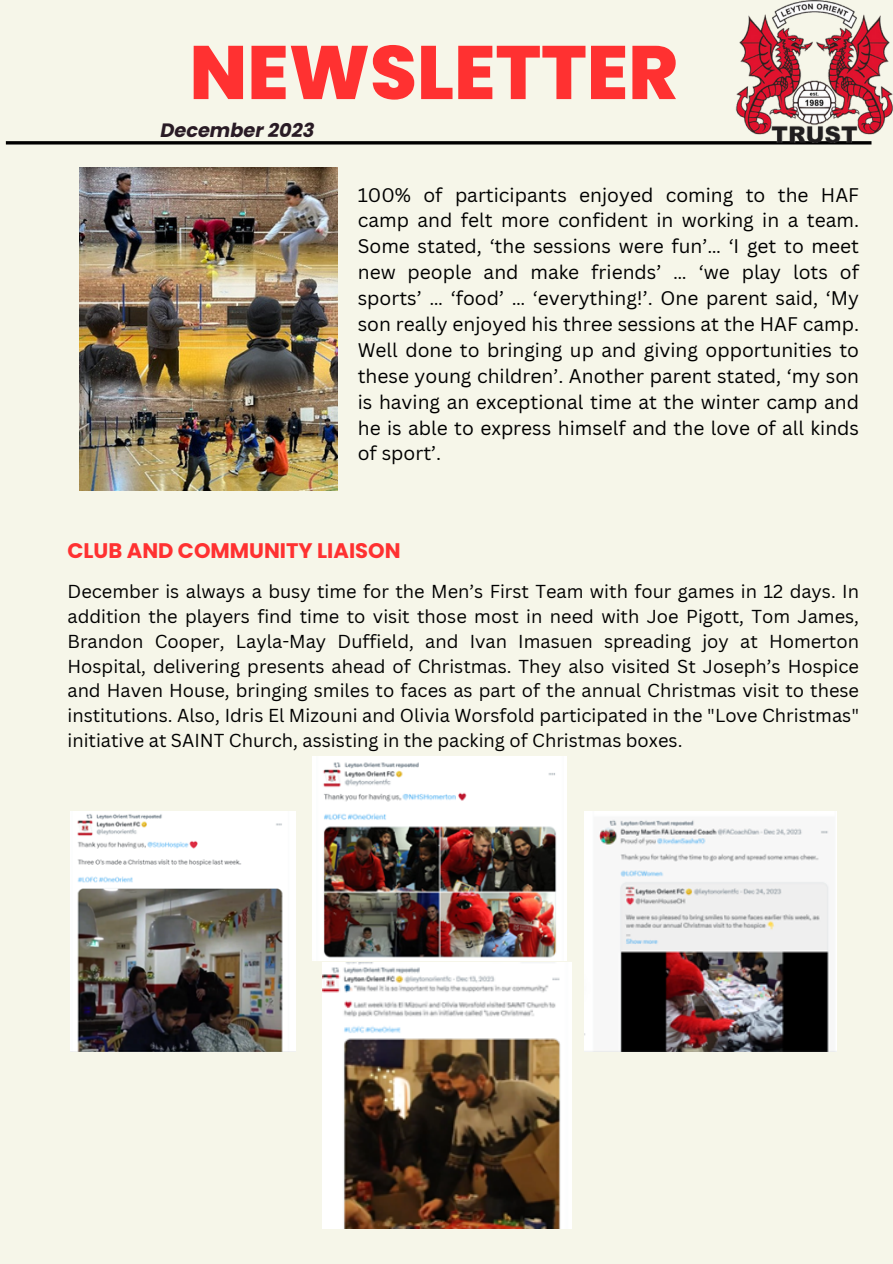
<style>
.page{position:relative;width:893px;height:1264px;background:#fff}
.page>*{position:absolute;margin:0;border:0;box-sizing:border-box;transform-origin:0 0}
.t1{font:800 75.6px "Poppins";color:#ff3131}
.t2{font:700 21px "Poppins";color:#ff3131}
.t3{font:italic 700 19.35px "Poppins";color:#291b25}
.t4{font:19.2px/25.8px "Canva Sans";color:#000;text-align:justify}
.t5{font:18.3px/24.8px "Canva Sans";color:#000;text-align:justify}
</style>
<div class="page">
<div style="left:0;top:0;width:892px;height:1263px;background:#f6f6e9"></div>
<hr style="left:6px;top:141px;width:865px;height:3px;background:#000">
<img style="left:735px;top:0;width:157px;height:142px">
<img style="left:80px;top:167px;width:257px;height:323px">
<img style="left:313px;top:756px;width:253px;height:204px">
<img style="left:70px;top:811px;width:225px;height:240px">
<img style="left:584px;top:811px;width:252px;height:240px">
<img style="left:322px;top:962px;width:249px;height:266px">
<p class="t1" style="left:189px;top:20px;width:490px">NEWSLETTER</p>
<p class="t3" style="left:160px;top:117px;width:156px">December 2023</p>
<p class="t4" style="left:358px;top:181px;width:503px">100% of participants enjoyed coming to the HAF camp and felt more confident in working in a team.<br>Some stated, ‘the sessions were fun’… ‘I get to meet new people and make friends’ … ‘we play lots of sports’ … ‘food’ … ‘everything!’. One parent said, ‘My son really enjoyed his three sessions at the HAF camp.<br>Well done to bringing up and giving opportunities to these young children’. Another parent stated, ‘my son is having an exceptional time at the winter camp and he is able to express himself and the love of all kinds of sport’.</p>
<p class="t2" style="left:67px;top:535px;width:334px">CLUB AND COMMUNITY LIAISON</p>
<p class="t5" style="left:67px;top:579px;width:793px">December is always a busy time for the Men’s First Team with four games in 12 days. In addition the players find time to visit those most in need with Joe Pigott, Tom James, Brandon Cooper, Layla-May Duffield, and Ivan Imasuen spreading joy at Homerton Hospital, delivering presents ahead of Christmas. They also visited St Joseph’s Hospice and Haven House, bringing smiles to faces as part of the annual Christmas visit to these institutions. Also, Idris El Mizouni and Olivia Worsfold participated in the "Love Christmas" initiative at SAINT Church, assisting in the packing of Christmas boxes.</p>
</div>
